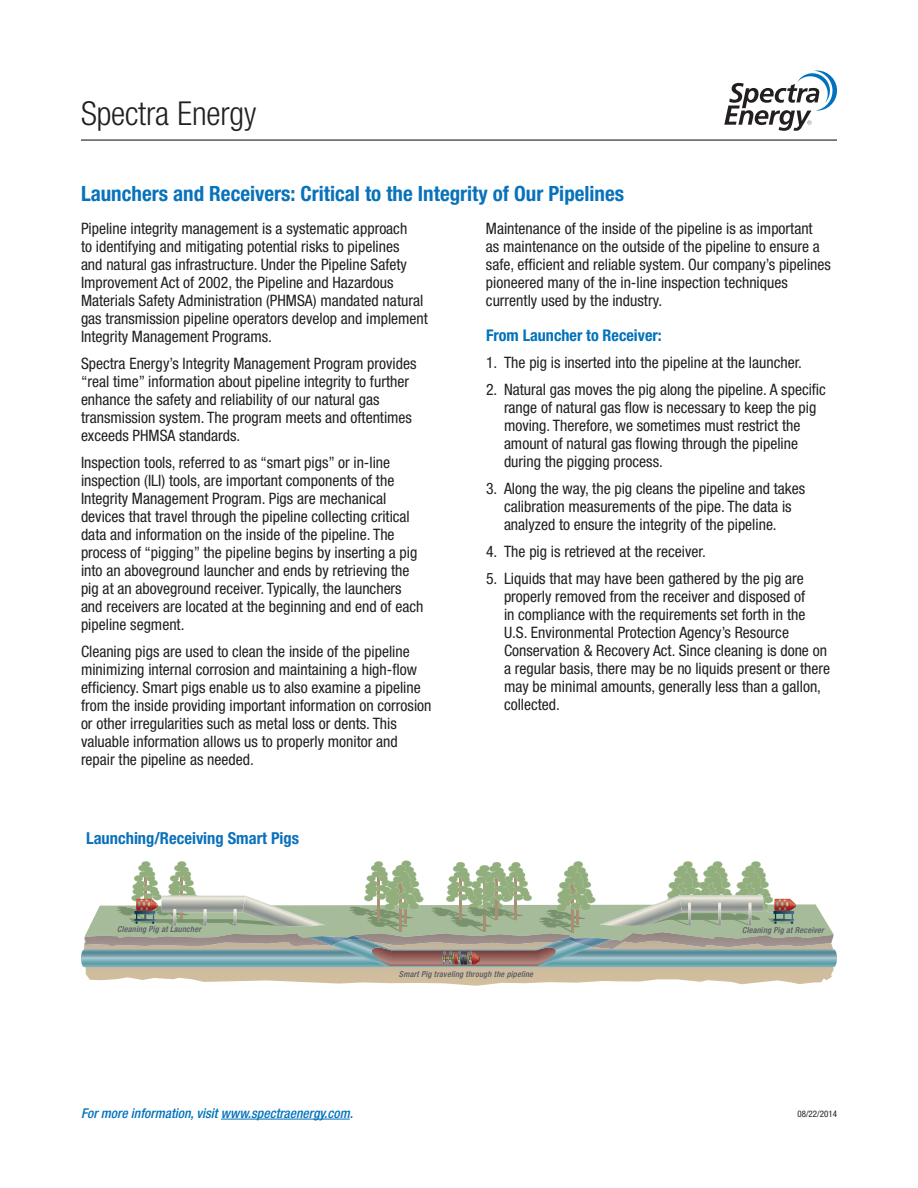
<style>
.page{position:relative;width:918px;height:1188px;background:#fff}
.page>*{position:absolute;margin:0;border:0;box-sizing:border-box;transform-origin:0 0}
.t1{font:300 condensed 33px "Helvetica Neue";letter-spacing:-.005em;color:#231f20}
.t2{font:700 condensed 21px "Helvetica Neue";color:#0872ba}
.t3{font:700 condensed 16.5px "Helvetica Neue";color:#0a71ba}
.t4{font:700 condensed 16.2px "Helvetica Neue";color:#0072bc}
.t5{font:condensed 15.75px/18px "Helvetica Neue";color:#231f20}
.t6{font:italic 500 condensed 13.5px "Helvetica Neue";color:#0072bc}
.t7{font:condensed 9px "Helvetica Neue";color:#231f20}
.t8{font:italic 500 condensed 8.25px "Helvetica Neue";letter-spacing:.025em;color:#565465}
</style>
<div class="page">
<hr style="left:81px;top:140px;width:756px;height:1px;background:#231f20">
<hr style="left:221px;top:1119px;width:129px;height:1px;background:#0072bc">
<svg style="left:724px;top:70px;width:113px;height:61px"></svg>
<svg style="left:81px;top:860px;width:756px;height:126px"></svg>
<h1 class="t1" style="left:81px;top:95px;width:177px">Spectra Energy</h1>
<h2 class="t2" style="left:81px;top:181px;width:545px">Launchers and Receivers: Critical to the Integrity of Our Pipelines</h2>
<p class="t5" style="left:81px;top:220px;width:349px">Pipeline integrity management is a systematic approach<br>to identifying and mitigating potential risks to pipelines<br>and natural gas infrastructure. Under the Pipeline Safety Improvement Act of 2002, the Pipeline and Hazardous Materials Safety Administration (PHMSA) mandated natural gas transmission pipeline operators develop and implement Integrity Management Programs.</p>
<p class="t5" style="left:81px;top:355px;width:337px">Spectra Energy’s Integrity Management Program provides “real time” information about pipeline integrity to further enhance the safety and reliability of our natural gas transmission system. The program meets and oftentimes exceeds PHMSA standards.</p>
<p class="t5" style="left:81px;top:454px;width:344px">Inspection tools, referred to as “smart pigs” or in-line inspection (ILI) tools, are important components of the Integrity Management Program. Pigs are mechanical devices that travel through the pipeline collecting critical data and information on the inside of the pipeline. The process of “pigging” the pipeline begins by inserting a pig into an aboveground launcher and ends by retrieving the pig at an aboveground receiver. Typically, the launchers and receivers are located at the beginning and end of each pipeline segment.</p>
<p class="t5" style="left:81px;top:643px;width:352px">Cleaning pigs are used to clean the inside of the pipeline minimizing internal corrosion and maintaining a high-flow efficiency. Smart pigs enable us to also examine a pipeline from the inside providing important information on corrosion or other irregularities such as metal loss or dents. This valuable information allows us to properly monitor and repair the pipeline as needed.</p>
<p class="t5" style="left:486px;top:220px;width:346px">Maintenance of the inside of the pipeline is as important<br>as maintenance on the outside of the pipeline to ensure a safe, efficient and reliable system. Our company’s pipelines pioneered many of the in-line inspection techniques currently used by the industry.</p>
<p class="t4" style="left:486px;top:325px;width:177px">From Launcher to Receiver:</p>
<p class="t5" style="left:486px;top:353px;width:318px">1. The pig is inserted into the pipeline at the launcher.</p>
<p class="t5" style="left:504px;top:380px;width:323px;text-indent:-18px">2. Natural gas moves the pig along the pipeline. A specific range of natural gas flow is necessary to keep the pig moving. Therefore, we sometimes must restrict the amount of natural gas flowing through the pipeline during the pigging process.</p>
<p class="t5" style="left:504px;top:479px;width:303px;text-indent:-18px">3. Along the way, the pig cleans the pipeline and takes calibration measurements of the pipe. The data is analyzed to ensure the integrity of the pipeline.</p>
<p class="t5" style="left:486px;top:542px;width:221px">4. The pig is retrieved at the receiver.</p>
<p class="t5" style="left:504px;top:569px;width:328px;text-indent:-18px">5. Liquids that may have been gathered by the pig are properly removed from the receiver and disposed of<br>in compliance with the requirements set forth in the U.S. Environmental Protection Agency’s Resource Conservation &amp; Recovery Act. Since cleaning is done on a regular basis, there may be no liquids present or there may be minimal amounts, generally less than a gallon, collected.</p>
<p class="t3" style="left:86px;top:829px;width:215px">Launching/Receiving Smart Pigs</p>
<p class="t8" style="left:117px;top:924px;width:85px">Cleaning Pig at Launcher</p>
<p class="t8" style="left:399px;top:969px;width:136px">Smart Pig traveling through the pipeline</p>
<p class="t8" style="left:742px;top:925px;width:83px">Cleaning Pig at Receiver</p>
<p class="t6" style="left:81px;top:1105px;width:274px">For more information, visit www.spectraenergy.com.</p>
<p class="t7" style="left:797px;top:1109px;width:41px">08/22/2014</p>
</div>
